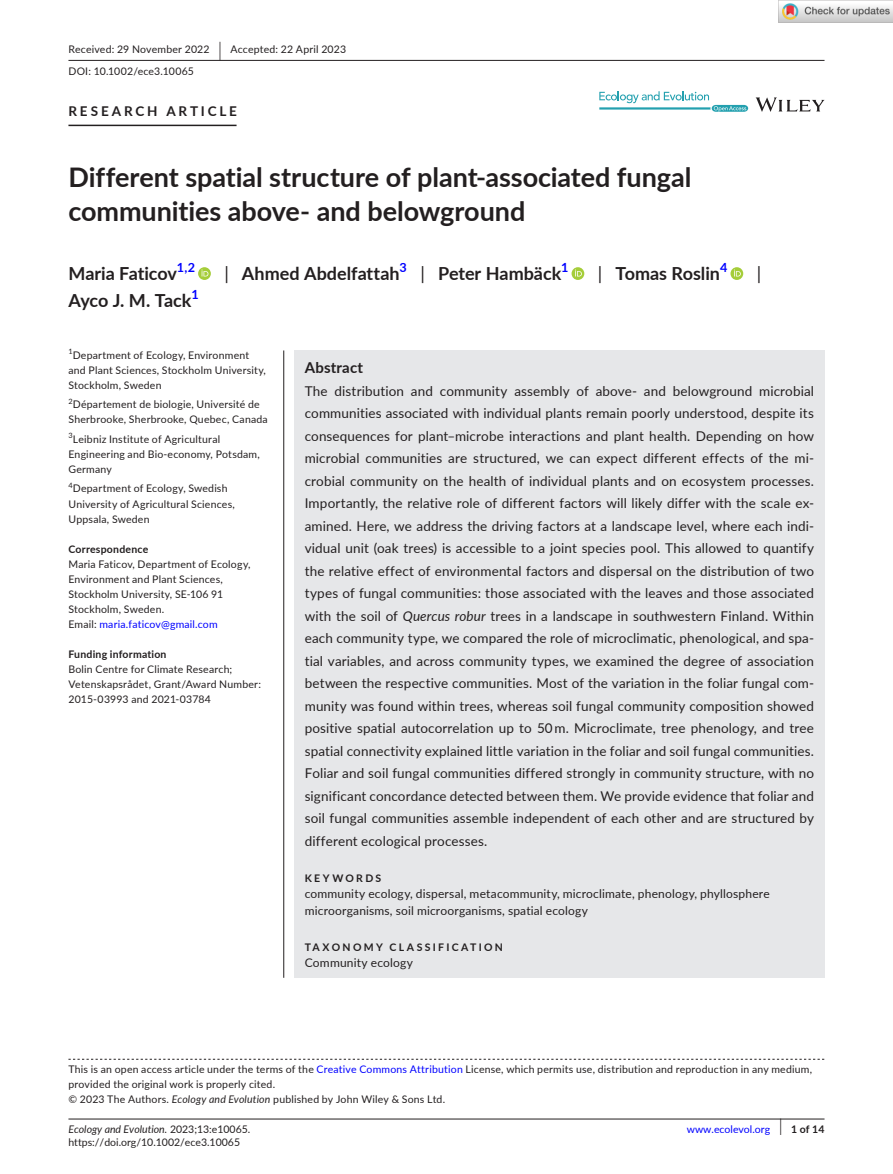
<style>
.page{position:relative;width:893px;height:1174px;background:#fff}
.page>*{position:absolute;margin:0;border:0;box-sizing:border-box;transform-origin:0 0}
.t1{font:700 27px/34.5px "Lato";letter-spacing:-.005em;color:#231f20}
.t2{font:700 18px "Lato";color:#231f20}
.t3{font:18px "Lato";color:#231f20}
.t4{font:700 15px "Lato";letter-spacing:.015em;color:#231f20}
.t5{font:13.5px/22.5px "Lato";letter-spacing:.01em;color:#231f20;text-align:justify}
.t6{font:700 13.5px "Lato";letter-spacing:.21em;color:#231f20}
.t7{font:700 12.6px "Lato";color:#00f}
.t8{font:12px/16.5px "Lato";letter-spacing:.015em;color:#231f20}
.t9{font:10.5px/15px "Lato";letter-spacing:.02em;color:#231f20}
.t10{font:700 10.5px "Lato";letter-spacing:.02em;color:#231f20}
.t11{font:italic 10.5px "Lato";color:#231f20}
.t12{font:10.5px "Lato";color:#231f20}
.t13{font:700 10.5px "Lato";letter-spacing:.22em;color:#231f20}
.t14{font:10.5px "Lato";color:#00f}
.t15{font:7.35px "Lato";color:#231f20}
.s1{font-size:19.65px}
.s2{font-weight:400}
.s3{color:#00f}
.s4{font-style:italic}
.s5{font-style:normal}
.s6{font-weight:400;font-size:17.4px}
</style>
<div class="page">
<hr style="left:68px;top:1118px;width:756px;height:1px;background:#231f20">
<svg style="left:756px;top:97px;width:68px;height:15px"></svg>
<svg style="left:599px;top:91px;width:149px;height:21px"></svg>
<hr style="left:68px;top:60px;width:756px;height:1px;background:#231f20">
<hr style="left:68px;top:125px;width:169px;height:1px;background:#231f20">
<svg style="left:198px;top:267px;width:13px;height:13px"></svg>
<svg style="left:202px;top:269px;width:6px;height:7px"></svg>
<svg style="left:572px;top:267px;width:12px;height:13px"></svg>
<svg style="left:575px;top:269px;width:7px;height:7px"></svg>
<svg style="left:730px;top:267px;width:13px;height:13px"></svg>
<svg style="left:734px;top:269px;width:7px;height:7px"></svg>
<svg style="left:68px;top:1058px;width:756px;height:1px"></svg>
<div style="left:294px;top:350px;width:530px;height:627px;background:#e6e7e9"></div>
<hr style="left:283px;top:350px;width:1px;height:627px;background:#231f20">
<img style="left:779px;top:0;width:114px;height:23px">
<p class="t9" style="left:68px;top:38px;width:279px;line-height:21.8px">Received: 29 November 2022 <span class="s1">|</span> Accepted: 22 April 2023<br>DOI: 10.1002/ece3.10065</p>
<p class="t6" style="left:68px;top:101px;width:170px">RESEARCH ARTICLE</p>
<h1 class="t1" style="left:68px;top:159px;width:624px">Different spatial structure of plant-associated fungal communities above- and belowground</h1>
<h2 class="t2" style="left:68px;top:260px;width:110px">Maria Faticov</h2>
<p class="t7" style="left:177px;top:258px;width:20px">1,2</p>
<h2 class="t2" style="left:224px;top:260px;width:177px"><span class="s2">|</span> Ahmed Abdelfattah</h2>
<p class="t7" style="left:400px;top:258px;width:9px">3</p>
<h2 class="t2" style="left:420px;top:260px;width:142px"><span class="s2">|</span> Peter Hambäck</h2>
<p class="t7" style="left:561px;top:258px;width:9px">1</p>
<h2 class="t2" style="left:598px;top:260px;width:124px"><span class="s2">|</span> Tomas Roslin</h2>
<p class="t7" style="left:720px;top:258px;width:9px">4</p>
<h2 class="t3" style="left:757px;top:260px;width:6px">|</h2>
<h2 class="t2" style="left:68px;top:287px;width:125px">Ayco J. M. Tack</h2>
<p class="t7" style="left:191px;top:285px;width:9px">1</p>
<p class="t15" style="left:68px;top:346px;width:6px">1</p>
<p class="t9" style="left:68px;top:347px;width:199px;text-indent:4px">Department of Ecology, Environment and Plant Sciences, Stockholm University,<br>Stockholm, Sweden</p>
<p class="t15" style="left:68px;top:396px;width:6px">2</p>
<p class="t9" style="left:68px;top:397px;width:201px;text-align:center">Département de biologie, Université de<br>Sherbrooke, Sherbrooke, Quebec, Canada</p>
<p class="t9" style="left:68px;top:431px;width:193px"><sup>3</sup>Leibniz Institute of Agricultural<br>Engineering and Bio-economy, Potsdam,<br>Germany</p>
<p class="t9" style="left:68px;top:481px;width:168px"><sup>4</sup>Department of Ecology, Swedish<br>University of Agricultural Sciences,<br>Uppsala, Sweden</p>
<p class="t10" style="left:68px;top:541px;width:81px">Correspondence</p>
<p class="t9" style="left:68px;top:556px;width:183px">Maria Faticov, Department of Ecology,<br>Environment and Plant Sciences,<br>Stockholm University, SE-106 91<br>Stockholm, Sweden.<br>Email: <span class="s3">maria.faticov@gmail.com</span></p>
<p class="t10" style="left:68px;top:646px;width:100px">Funding information</p>
<p class="t9" style="left:68px;top:661px;width:194px">Bolin Centre for Climate Research;<br>Vetenskapsrådet, Grant/Award Number:<br>2015-03993 and 2021-03784</p>
<p class="t4" style="left:305px;top:356px;width:60px">Abstract</p>
<p class="t5" style="left:305px;top:379px;width:511px">The distribution and community assembly of above- and belowground microbial communities associated with individual plants remain poorly understood, despite its consequences for plant–microbe interactions and plant health. Depending on how microbial communities are structured, we can expect different effects of the mi&shy;crobial community on the health of individual plants and on ecosystem processes.<br>Importantly, the relative role of different factors will likely differ with the scale ex&shy;amined. Here, we address the driving factors at a landscape level, where each indi&shy;vidual unit (oak trees) is accessible to a joint species pool. This allowed to quantify the relative effect of environmental factors and dispersal on the distribution of two types of fungal communities: those associated with the leaves and those associated with the soil of <span class="s4">Quercus robur</span> trees in a landscape in southwestern Finland. Within each community type, we compared the role of microclimatic, phenological, and spa&shy;tial variables, and across community types, we examined the degree of association between the respective communities. Most of the variation in the foliar fungal com&shy;munity was found within trees, whereas soil fungal community composition showed positive spatial autocorrelation up to 50 m. Microclimate, tree phenology, and tree spatial connectivity explained little variation in the foliar and soil fungal communities.<br>Foliar and soil fungal communities differed strongly in community structure, with no significant concordance detected between them. We provide evidence that foliar and soil fungal communities assemble independent of each other and are structured by different ecological processes.</p>
<p class="t13" style="left:305px;top:870px;width:78px">KEYWORDS</p>
<p class="t8" style="left:305px;top:885px;width:466px">community ecology, dispersal, metacommunity, microclimate, phenology, phyllosphere microorganisms, soil microorganisms, spatial ecology</p>
<p class="t13" style="left:305px;top:939px;width:200px">TAXONOMY CLASSIFICATION</p>
<p class="t8" style="left:305px;top:954px;width:110px">Community ecology</p>
<p class="t9" style="left:68px;top:1061px;width:745px">This is an open access article under the terms of the <span class="s3">Creative Commons Attribution</span> License, which permits use, distribution and reproduction in any medium, provided the original work is properly cited.<br>© 2023 The Authors. <span class="s4">Ecology and Evolution</span> published by John Wiley &amp; Sons Ltd.</p>
<p class="t11" style="left:68px;top:1121px;width:183px">Ecology and Evolution. <span class="s5">2023;13:e10065.</span></p>
<p class="t10" style="left:779px;top:1121px;width:46px"><span class="s6">|</span> 1 of 14</p>
<p class="t12" style="left:68px;top:1135px;width:173px">https://doi.org/10.1002/ece3.10065</p>
<p class="t14" style="left:687px;top:1121px;width:85px">www.ecolevol.org</p>
</div>
